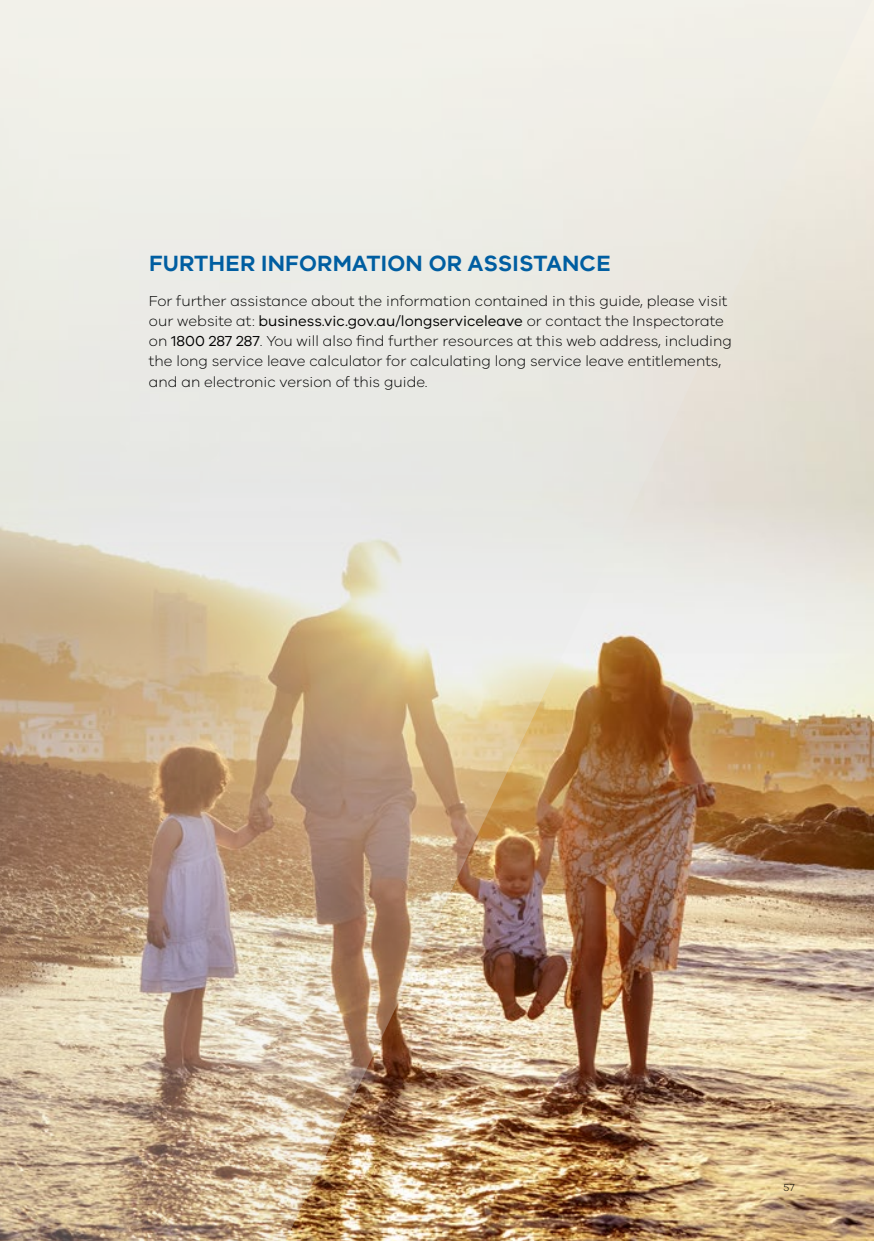
<style>
.page{position:relative;width:874px;height:1241px;background:#fff}
.page>*{position:absolute;margin:0;border:0;box-sizing:border-box;transform-origin:0 0}
.t1{font:600 22.75px "VIC";letter-spacing:.01em;color:#005ea1}
.t2{font:300 14.88px/20.1px "VIC";color:#000}
.t3{font:300 10.5px "VIC";color:#000}
.s1{font-weight:400}
</style>
<div class="page">
<img style="left:0;top:0;width:873px;height:1240px">
<h1 class="t1" style="left:149px;top:249px;width:463px">FURTHER INFORMATION OR ASSISTANCE</h1>
<p class="t2" style="left:149px;top:290px;width:584px">For further assistance about the information contained in this guide, please visit our website at: <span class="s1">business.vic.gov.au/longserviceleave</span> or contact the Inspectorate on <span class="s1">1800 287 287</span>. You will also find further resources at this web address, including the long service leave calculator for calculating long service leave entitlements, and an electronic version of this guide.</p>
<p class="t3" style="left:783px;top:1181px;width:13px">57</p>
</div>
